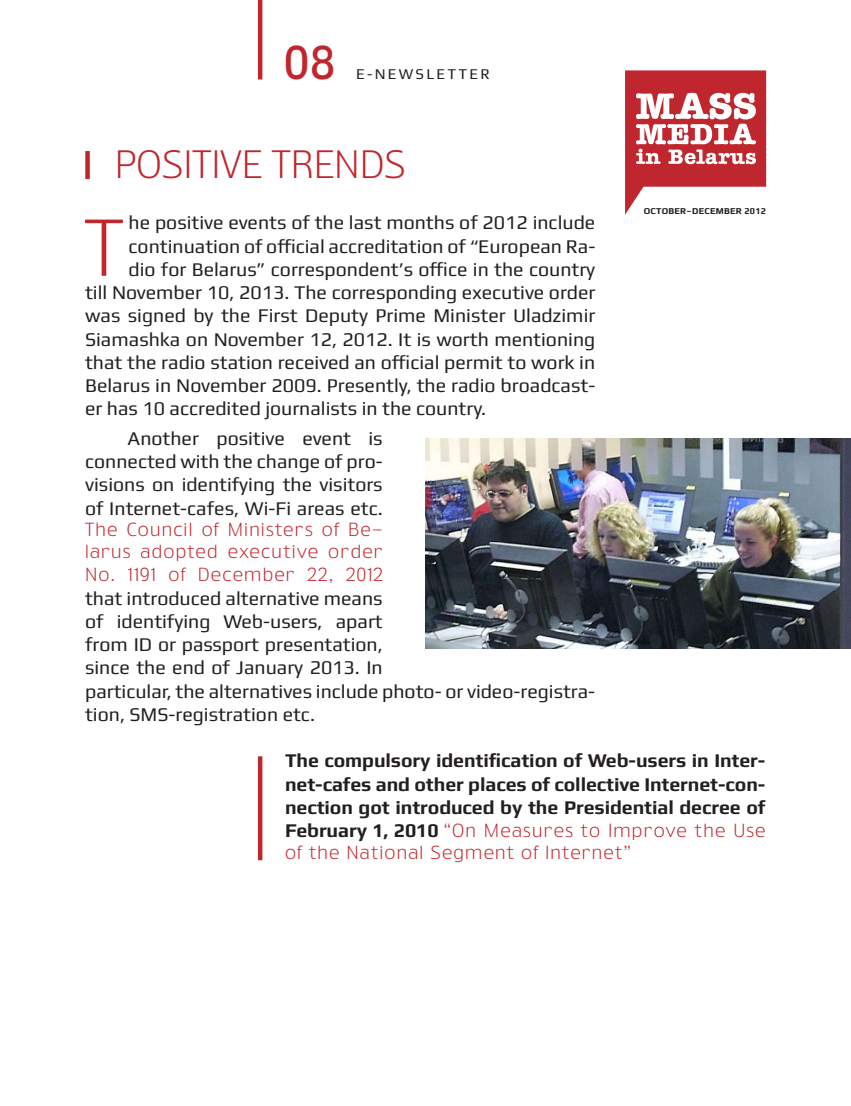
<style>
.page{position:relative;width:851px;height:1106px;background:#fff}
.page>*{position:absolute;margin:0;border:0;box-sizing:border-box;transform-origin:0 0}
.t1{font:300 76.2px "Truth CYR";color:#c0262d}
.t2{font:45px "Truth CYR";color:#c0262d}
.t3{font:300 37.5px "Truth CYR";color:#c0262d}
.t4{font:19.5px/23.2px "Play";color:#231f20;text-align:justify}
.t5{font:700 19.5px/23.2px "Play";letter-spacing:-.005em;color:#231f20;text-align:justify}
.t6{font:300 18px/21.6px "Truth CYR";letter-spacing:.07em;color:#c0262d}
.t7{font:15px "Play";color:#231f20}
.t8{font:700 9px "Play";letter-spacing:.03em;color:#231f20}
.s1{font-family:"Play";font-weight:700;font-size:19.5px;color:#231f20}
</style>
<div class="page">
<svg style="left:625px;top:70px;width:141px;height:145px"></svg>
<hr style="left:258px;top:0;width:4px;height:80px;background:#c0262d">
<img style="left:425px;top:438px;width:425px;height:210px">
<div style="left:85px;top:151px;width:5px;height:28px;background:#c0262d"></div>
<hr style="left:258px;top:756px;width:4px;height:104px;background:#c0262d">
<p class="t2" style="left:284px;top:36px;width:52px">08</p>
<p class="t7" style="left:356px;top:65px;width:70px">E-NEWSLE</p>
<p class="t7" style="left:447px;top:65px;width:33px">TTER</p>
<p class="t3" style="left:115px;top:142px;width:292px">POSITIVE TREN DS</p>
<p class="t8" style="left:643px;top:206px;width:124px">October–December 2012</p>
<p class="t1" style="left:85px;top:203px;width:39px">T</p>
<p class="t4" style="left:128px;top:211px;width:468px">he positive events of the last months of 2012 include</p>
<p class="t4" style="left:128px;top:234px;width:468px">continuation of official accreditation of “European Ra-</p>
<p class="t4" style="left:128px;top:257px;width:468px">dio for Belarus” correspondent’s office in the country</p>
<p class="t4" style="left:85px;top:280px;width:511px">till November 10, 2013. The corresponding executive order</p>
<p class="t4" style="left:85px;top:304px;width:511px">was signed by the First Deputy Prime Minister Uladzimir</p>
<p class="t4" style="left:85px;top:327px;width:511px">Siamashka on November 12, 2012. It is worth mentioning</p>
<p class="t4" style="left:85px;top:350px;width:511px">that the radio station received an official permit to work in</p>
<p class="t4" style="left:85px;top:373px;width:511px">Belarus in November 2009. Presently, the radio broadcast-</p>
<p class="t4" style="left:85px;top:397px;width:402px">er has 10 accredited journalists in the country.</p>
<p class="t4" style="left:85px;top:426px;width:299px;text-indent:43px">Another positive event is connected with the change of pro&shy;visions on identifying the visitors of I nternet-cafes, Wi-Fi areas etc.</p>
<p class="t6" style="left:85px;top:519px;width:299px">The Council of Ministers of Be&shy;larus adopted executive order</p>
<p class="t6" style="left:85px;top:564px;width:299px">N o. 1191 of December 22, 2012</p>
<p class="t4" style="left:85px;top:586px;width:511px;text-align:left">that introduced alternative means<br>of identifying Web-users, apart<br>from ID or passport presentation,<br>since the end of January 2013. In<br>particular, the alternatives include photo- or video-registra&shy;tion, SMS-registration etc.</p>
<p class="t5" style="left:285px;top:749px;width:482px">The compulsory identification of Web-users in Inter&shy;net-cafes and other places of collective Internet-con&shy;nection got introduced by the Presidential decree of</p>
<p class="t6" style="left:285px;top:820px;width:482px"><span class="s1">February 1, 2010</span> “On Measures to Improve the Use of the National Segment of Internet”</p>
</div>
